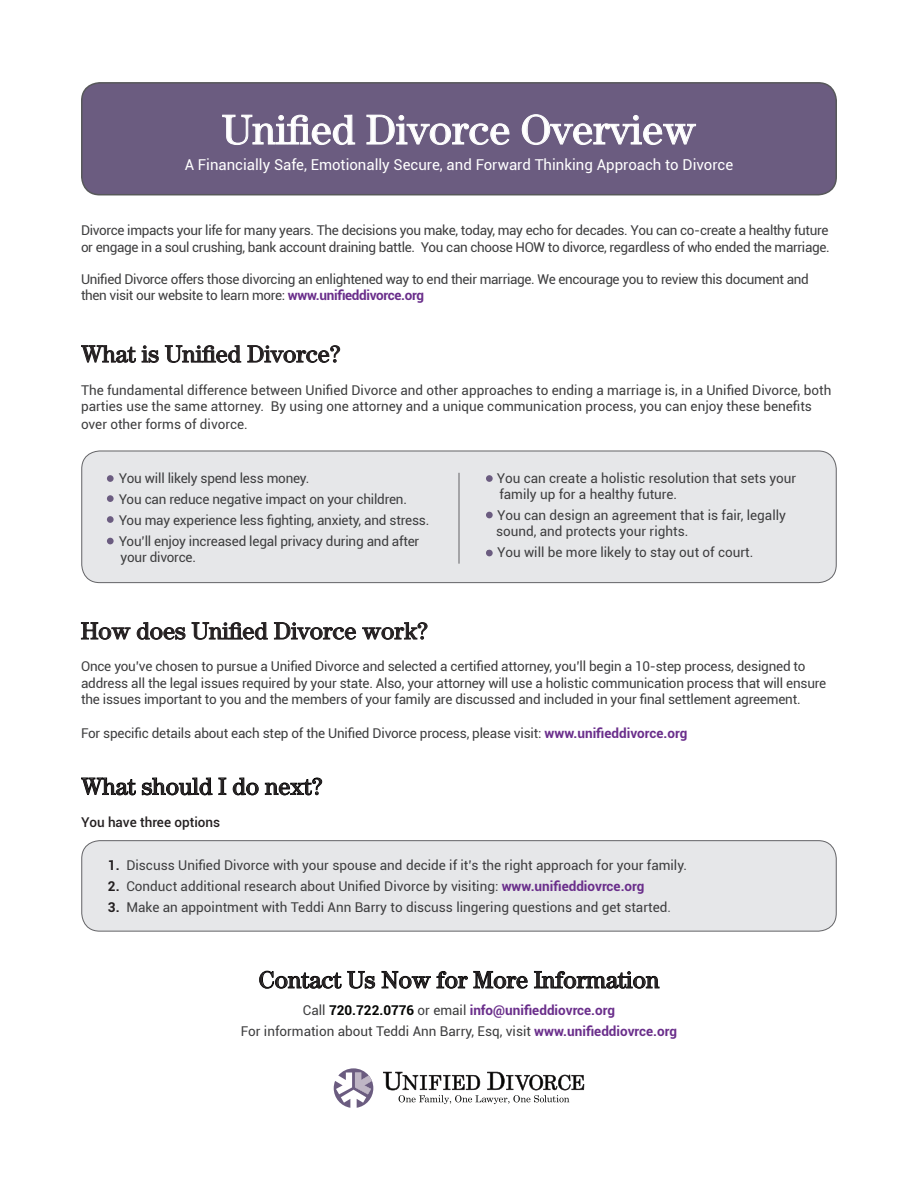
<style>
.page{position:relative;width:918px;height:1188px;background:#fff}
.page>*{position:absolute;margin:0;border:0;box-sizing:border-box;transform-origin:0 0}
.t1{font:42px "Century";color:#fff}
.t2{font:24px "Century";color:#231f20}
.t3{font:15px "Roboto";color:#fff}
.t4{font:13.5px/16.2px "Roboto";letter-spacing:-.015em;color:#3e3e3f}
.t5{font:500 13.5px "Roboto";color:#231f20}
.s1{font-weight:700;color:#6a2e8b}
.s2{font-weight:300}
.s3{font-weight:700;color:#231f20}
.s4{color:#57585a}
.s5{font-weight:700;color:#040503}
</style>
<div class="page">
<div style="left:82px;top:451px;width:754px;height:132px;background:#e6e7e9;border-radius:18px"></div>
<div style="left:82px;top:451px;width:754px;height:132px;border:1px solid #636366;border-radius:18px"></div>
<svg style="left:334px;top:1068px;width:39px;height:40px"></svg>
<svg style="left:383px;top:1072px;width:201px;height:32px"></svg>
<div style="left:82px;top:83px;width:754px;height:112px;background:#6b5c80;border-radius:18px"></div>
<div style="left:81px;top:82px;width:756px;height:113px;border:2px solid #57585a;border-radius:18px"></div>
<svg style="left:260px;top:971px;width:81px;height:17px"></svg>
<svg style="left:347px;top:971px;width:28px;height:17px"></svg>
<svg style="left:382px;top:971px;width:49px;height:17px"></svg>
<svg style="left:437px;top:971px;width:31px;height:17px"></svg>
<svg style="left:474px;top:971px;width:53px;height:17px"></svg>
<svg style="left:534px;top:971px;width:125px;height:17px"></svg>
<svg style="left:222px;top:114px;width:133px;height:31px"></svg>
<svg style="left:366px;top:114px;width:144px;height:31px"></svg>
<svg style="left:522px;top:114px;width:174px;height:31px"></svg>
<svg style="left:81px;top:622px;width:49px;height:18px"></svg>
<svg style="left:137px;top:622px;width:48px;height:18px"></svg>
<svg style="left:192px;top:622px;width:76px;height:18px"></svg>
<svg style="left:274px;top:622px;width:82px;height:18px"></svg>
<svg style="left:362px;top:622px;width:65px;height:18px"></svg>
<svg style="left:81px;top:345px;width:55px;height:18px"></svg>
<svg style="left:142px;top:346px;width:17px;height:17px"></svg>
<svg style="left:165px;top:345px;width:76px;height:18px"></svg>
<svg style="left:248px;top:345px;width:92px;height:18px"></svg>
<div style="left:486px;top:550px;width:7px;height:6px;background:#6b5c80;border-radius:50%"></div>
<div style="left:107px;top:475px;width:7px;height:7px;background:#6b5c80;border-radius:50%"></div>
<div style="left:107px;top:495px;width:7px;height:7px;background:#6b5c80;border-radius:50%"></div>
<div style="left:107px;top:516px;width:7px;height:7px;background:#6b5c80;border-radius:50%"></div>
<div style="left:107px;top:538px;width:7px;height:6px;background:#6b5c80;border-radius:50%"></div>
<div style="left:486px;top:475px;width:7px;height:7px;background:#6b5c80;border-radius:50%"></div>
<div style="left:486px;top:512px;width:7px;height:6px;background:#6b5c80;border-radius:50%"></div>
<hr style="left:459px;top:473px;width:1px;height:91px;background:#636366">
<div style="left:82px;top:841px;width:754px;height:90px;background:#e6e7e9;border-radius:18px"></div>
<div style="left:82px;top:840px;width:754px;height:91px;border:1px solid #636366;border-radius:18px"></div>
<svg style="left:81px;top:778px;width:55px;height:17px"></svg>
<svg style="left:142px;top:778px;width:70px;height:17px"></svg>
<svg style="left:219px;top:778px;width:7px;height:17px"></svg>
<svg style="left:233px;top:778px;width:25px;height:17px"></svg>
<svg style="left:265px;top:778px;width:57px;height:17px"></svg>
<h1 class="t1" style="left:222px;top:105px;width:475px">Unified Divorce Overview</h1>
<p class="t3" style="left:185px;top:154px;width:550px">A Financially Safe, Emotionally Secure, and Forward Thinking Approach to Divorce</p>
<p class="t4" style="left:81px;top:222px;width:750px">Divorce impacts your life for many years. The decisions you make, today, may echo for decades. You can co-create a healthy future or engage in a soul crushing, bank account draining battle. You can choose HOW to divorce, regardless of who ended the marriage.</p>
<p class="t4" style="left:81px;top:271px;width:729px">Unified Divorce offers those divorcing an enlightened way to end their marriage. We encourage you to review this document and then visit our website to learn more: <span class="s1">www.unifieddivorce.org</span></p>
<h2 class="t2" style="left:81px;top:340px;width:261px">What is Unified Divorce?</h2>
<p class="t4" style="left:81px;top:381px;width:752px">The fundamental difference between Unified Divorce and other approaches to ending a marriage is, in a Unified Divorce, both parties use the same attorney. By using one attorney and a unique communication process, you can enjoy these benefits</p>
<p class="t4" style="left:81px;top:415px;width:168px">over other forms of divorce.</p>
<p class="t4" style="left:108px;top:470px;width:203px"><span class="s2">•</span> You will likely spend less money.</p>
<p class="t4" style="left:108px;top:491px;width:301px">• You can reduce negative impact on your children.</p>
<p class="t4" style="left:108px;top:512px;width:323px">• You may experience less fighting, anxiety, and stress.</p>
<p class="t4" style="left:121px;top:533px;width:300px;text-indent:-13px">• You’ll enjoy increased legal privacy during and after your divorce.</p>
<p class="t4" style="left:499px;top:470px;width:298px;text-indent:-13px"><span class="s2">•</span> You can create a holistic resolution that sets your family up for a healthy future.</p>
<p class="t4" style="left:496px;top:507px;width:291px;text-indent:-10px">• You can design an agreement that is fair, legally sound, and protects your rights.</p>
<p class="t4" style="left:486px;top:544px;width:269px">• You will be more likely to stay out of court.</p>
<h2 class="t2" style="left:81px;top:617px;width:348px">How does Unified Divorce work?</h2>
<p class="t4" style="left:81px;top:658px;width:747px">Once you’ve chosen to pursue a Unified Divorce and selected a certified attorney, you’ll begin a 10-step process, designed to address all the legal issues required by your state. Also, your attorney will use a holistic communication process that will ensure the issues important to you and the members of your family are discussed and included in your final settlement agreement.</p>
<p class="t4" style="left:81px;top:725px;width:608px">For specific details about each step of the Unified Divorce process, please visit: <span class="s1">www.unifieddivorce.org</span></p>
<h2 class="t2" style="left:81px;top:772px;width:243px">What should I do next?</h2>
<p class="t5" style="left:81px;top:813px;width:140px">You have three options</p>
<p class="t4" style="left:108px;top:857px;width:581px"><span class="s3">1.</span> Discuss Unified Divorce with your spouse and decide if it’s the right approach for your family.</p>
<p class="t4" style="left:108px;top:878px;width:538px"><span class="s3">2.</span> Conduct additional research about Unified Divorce by visiting: <span class="s1">www.unifieddiovrce.org</span></p>
<p class="t4" style="left:108px;top:899px;width:565px"><span class="s3">3.</span> Make an appointment with Teddi Ann Barry to discuss lingering questions and get started<span class="s4">.</span></p>
<h2 class="t2" style="left:259px;top:966px;width:402px">Contact Us Now for More Information</h2>
<p class="t4" style="left:241px;top:999px;width:438px;line-height:21px;text-align:center">Call <span class="s5">720.722.0776</span> or email <span class="s1">info@unifieddiovrce.org<br></span>For information about Teddi Ann Barry, Esq, visit <span class="s1">www.unifieddiovrce.org</span></p>
</div>
